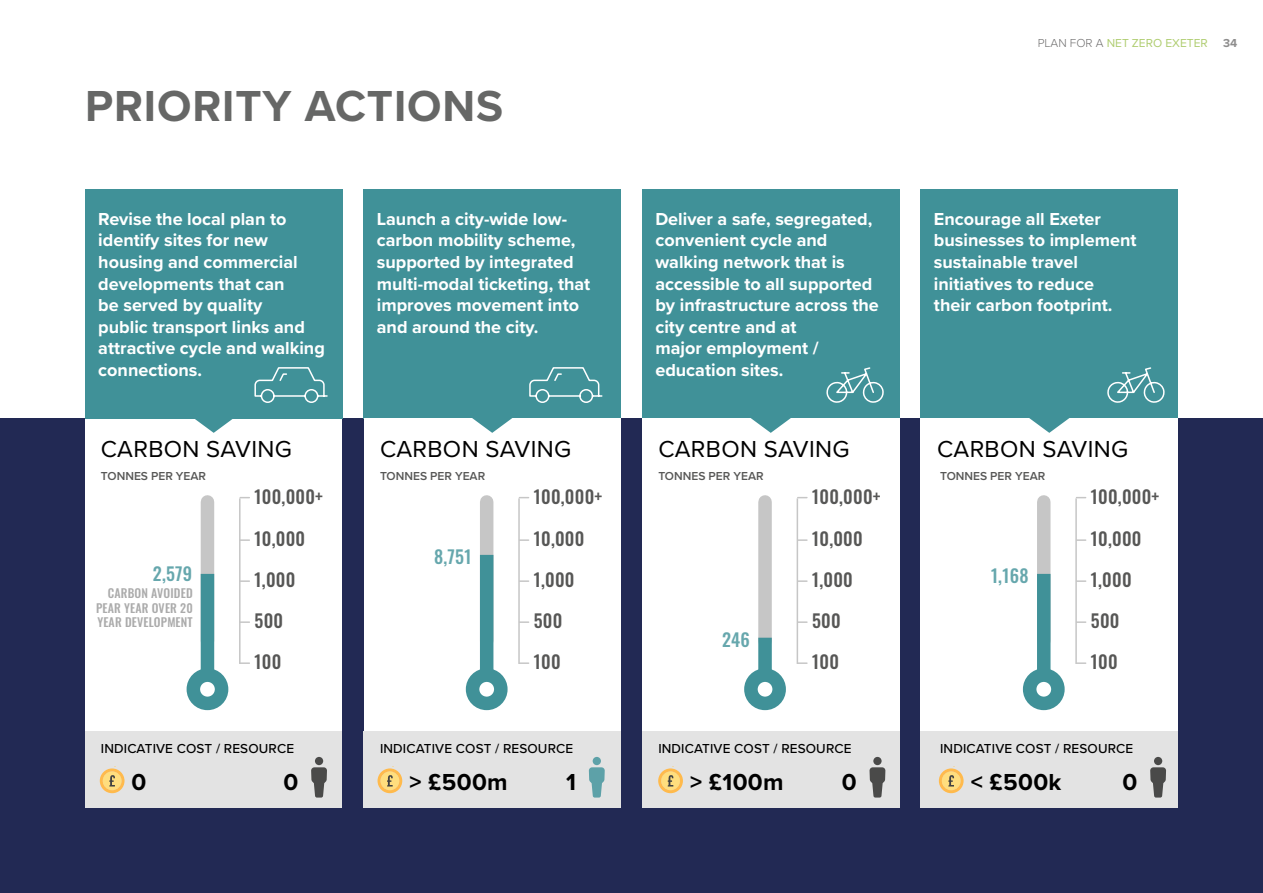
<style>
.page{position:relative;width:1263px;height:893px;background:#fff}
.page>*{position:absolute;margin:0;border:0;box-sizing:border-box;transform-origin:0 0}
.t1{font:700 45px "Proxima Nova";letter-spacing:.02em;color:#666766}
.t2{font:24px "Proxima Nova";letter-spacing:.015em;color:#000}
.t3{font:700 24px "Proxima Nova";letter-spacing:.015em;color:#000}
.t4{font:700 18px/21.6px "Proxima Nova";color:#fff}
.t5{font:500 18px "Oswald";letter-spacing:.015em;color:#575756}
.t6{font:500 18px "Oswald";letter-spacing:.015em;color:#66a7ad}
.t7{font:500 13.5px "Proxima Nova";letter-spacing:.01em;color:#000}
.t8{font:600 12px "Proxima Nova";color:#575756}
.t9{font:500 12px/14.4px "Oswald";letter-spacing:.015em;color:#ababab;text-align:justify}
.t10{font:12px "Proxima Nova";color:#afcd70}
.t11{font:700 12px "Proxima Nova";color:#8e8d8d}
.s1{font-weight:300;color:#706f6f}
</style>
<div class="page">
<div style="left:0;top:419px;width:1263px;height:474px;background:#222954"></div>
<div style="left:921px;top:189px;width:257px;height:229px;background:#409198"></div>
<div style="left:364px;top:189px;width:257px;height:229px;background:#409198"></div>
<div style="left:642px;top:189px;width:257px;height:229px;background:#409198"></div>
<div style="left:86px;top:419px;width:256px;height:312px;background:#fff"></div>
<div style="left:364px;top:419px;width:257px;height:312px;background:#fff"></div>
<div style="left:642px;top:419px;width:257px;height:312px;background:#fff"></div>
<div style="left:86px;top:731px;width:256px;height:77px;background:#e3e3e3"></div>
<div style="left:85px;top:189px;width:257px;height:229px;background:#409198"></div>
<div style="left:364px;top:731px;width:257px;height:77px;background:#e3e3e3"></div>
<div style="left:642px;top:731px;width:257px;height:77px;background:#e3e3e3"></div>
<div style="left:201px;top:502px;width:13px;height:139px;background:#c6c6c6"></div>
<div style="left:187px;top:668px;width:41px;height:42px;border:14px solid #409198;border-radius:50%"></div>
<div style="left:201px;top:574px;width:13px;height:102px;background:#409198"></div>
<svg style="left:241px;top:662px;width:8px;height:2px"></svg>
<svg style="left:241px;top:621px;width:8px;height:2px"></svg>
<svg style="left:241px;top:580px;width:8px;height:2px"></svg>
<svg style="left:241px;top:539px;width:8px;height:2px"></svg>
<hr style="left:239px;top:498px;width:2px;height:166px;background:#c6c6c6">
<div style="left:480px;top:502px;width:13px;height:139px;background:#c6c6c6"></div>
<div style="left:466px;top:668px;width:42px;height:42px;border:14px solid #409198;border-radius:50%"></div>
<div style="left:480px;top:555px;width:13px;height:121px;background:#409198"></div>
<svg style="left:520px;top:662px;width:9px;height:2px"></svg>
<svg style="left:520px;top:621px;width:9px;height:2px"></svg>
<svg style="left:520px;top:580px;width:9px;height:2px"></svg>
<svg style="left:520px;top:539px;width:9px;height:2px"></svg>
<hr style="left:518px;top:498px;width:2px;height:166px;background:#c6c6c6">
<div style="left:758px;top:502px;width:14px;height:139px;background:#c6c6c6"></div>
<div style="left:744px;top:668px;width:42px;height:42px;border:14px solid #409198;border-radius:50%"></div>
<div style="left:758px;top:638px;width:14px;height:38px;background:#409198"></div>
<svg style="left:798px;top:662px;width:9px;height:2px"></svg>
<svg style="left:798px;top:621px;width:9px;height:2px"></svg>
<svg style="left:798px;top:580px;width:9px;height:2px"></svg>
<svg style="left:798px;top:539px;width:9px;height:2px"></svg>
<hr style="left:797px;top:498px;width:1px;height:166px;background:#c6c6c6">
<svg style="left:193px;top:418px;width:42px;height:15px"></svg>
<svg style="left:472px;top:418px;width:41px;height:15px"></svg>
<svg style="left:750px;top:418px;width:41px;height:15px"></svg>
<svg style="left:311px;top:767px;width:16px;height:31px"></svg>
<div style="left:315px;top:757px;width:8px;height:8px;background:#4a4a49;border-radius:50%"></div>
<svg style="left:589px;top:767px;width:16px;height:31px"></svg>
<div style="left:593px;top:757px;width:8px;height:8px;background:#5da1a8;border-radius:50%"></div>
<svg style="left:869px;top:767px;width:16px;height:31px"></svg>
<div style="left:873px;top:757px;width:8px;height:8px;background:#4a4a49;border-radius:50%"></div>
<svg style="left:100px;top:768px;width:25px;height:25px"></svg>
<svg style="left:377px;top:768px;width:25px;height:25px"></svg>
<svg style="left:658px;top:768px;width:25px;height:25px"></svg>
<div style="left:921px;top:419px;width:257px;height:312px;background:#fff"></div>
<div style="left:921px;top:731px;width:257px;height:77px;background:#e3e3e3"></div>
<div style="left:1037px;top:502px;width:13px;height:139px;background:#c6c6c6"></div>
<div style="left:1023px;top:668px;width:42px;height:42px;border:14px solid #409198;border-radius:50%"></div>
<div style="left:1037px;top:574px;width:13px;height:102px;background:#409198"></div>
<svg style="left:1077px;top:662px;width:9px;height:2px"></svg>
<svg style="left:1077px;top:621px;width:9px;height:2px"></svg>
<svg style="left:1077px;top:580px;width:9px;height:2px"></svg>
<svg style="left:1077px;top:539px;width:9px;height:2px"></svg>
<hr style="left:1075px;top:498px;width:2px;height:166px;background:#c6c6c6">
<svg style="left:1029px;top:418px;width:41px;height:15px"></svg>
<svg style="left:1150px;top:767px;width:16px;height:31px"></svg>
<div style="left:1154px;top:757px;width:8px;height:8px;background:#4a4a49;border-radius:50%"></div>
<svg style="left:939px;top:768px;width:24px;height:25px"></svg>
<svg style="left:1107px;top:367px;width:58px;height:36px"></svg>
<svg style="left:826px;top:367px;width:58px;height:36px"></svg>
<svg style="left:529px;top:367px;width:74px;height:36px"></svg>
<svg style="left:254px;top:367px;width:74px;height:36px"></svg>
<p class="t10" style="left:1038px;top:34px;width:172px"><span class="s1">PLAN FOR A</span> NET ZERO EXETER</p>
<p class="t11" style="left:1223px;top:34px;width:16px">34</p>
<h1 class="t1" style="left:85px;top:73px;width:420px">PRIORITY ACTIONS</h1>
<p class="t4" style="left:98px;top:208px;width:228px">Revise the local plan to identify sites for new housing and commercial developments that can<br>be served by quality<br>public transport links and attractive cycle and walking connections.</p>
<p class="t4" style="left:377px;top:208px;width:215px">Launch a city-wide low&shy;carbon mobility scheme, supported by integrated multi-modal ticketing, that improves movement into and around the city.</p>
<p class="t4" style="left:655px;top:208px;width:225px">Deliver a safe, segregated, convenient cycle and walking network that is accessible to all supported by infrastructure across the city centre and at<br>major employment / education sites.</p>
<p class="t4" style="left:934px;top:208px;width:204px">Encourage all Exeter businesses to implement sustainable travel initiatives to reduce<br>their carbon footprint.</p>
<h2 class="t2" style="left:101px;top:431px;width:193px">CARBON SAVING</h2>
<h2 class="t2" style="left:380px;top:431px;width:193px">CARBON SAVING</h2>
<h2 class="t2" style="left:658px;top:431px;width:193px">CARBON SAVING</h2>
<h2 class="t2" style="left:937px;top:431px;width:193px">CARBON SAVING</h2>
<p class="t8" style="left:101px;top:467px;width:107px">TONNES PER YEAR</p>
<p class="t8" style="left:380px;top:467px;width:107px">TONNES PER YEAR</p>
<p class="t8" style="left:658px;top:467px;width:107px">TONNES PER YEAR</p>
<p class="t8" style="left:940px;top:467px;width:107px">TONNES PER YEAR</p>
<p class="t5" style="left:255px;top:481px;width:70px">100,000+</p>
<p class="t5" style="left:534px;top:481px;width:70px">100,000+</p>
<p class="t5" style="left:812px;top:481px;width:70px">100,000+</p>
<p class="t5" style="left:1091px;top:481px;width:70px">100,000+</p>
<p class="t6" style="left:153px;top:558px;width:41px">2,579</p>
<p class="t9" style="left:96px;top:585px;width:98px;text-indent:12px">CARBON AVOIDED PEAR YEAR OVER 20<br>YEAR DEVELOPMENT</p>
<p class="t5" style="left:255px;top:522px;width:52px">10,000</p>
<p class="t5" style="left:255px;top:563px;width:42px">1,000</p>
<p class="t5" style="left:255px;top:605px;width:30px">500</p>
<p class="t6" style="left:434px;top:541px;width:39px">8,751</p>
<p class="t5" style="left:534px;top:522px;width:52px">10,000</p>
<p class="t5" style="left:534px;top:563px;width:42px">1,000</p>
<p class="t5" style="left:534px;top:605px;width:30px">500</p>
<p class="t5" style="left:812px;top:522px;width:52px">10,000</p>
<p class="t5" style="left:1091px;top:522px;width:52px">10,000</p>
<p class="t5" style="left:812px;top:563px;width:42px">1,000</p>
<p class="t6" style="left:991px;top:560px;width:39px">1,168</p>
<p class="t5" style="left:1091px;top:563px;width:42px">1,000</p>
<p class="t5" style="left:812px;top:605px;width:30px">500</p>
<p class="t5" style="left:1091px;top:605px;width:30px">500</p>
<p class="t6" style="left:722px;top:624px;width:29px">246</p>
<p class="t5" style="left:255px;top:646px;width:28px">100</p>
<p class="t5" style="left:534px;top:646px;width:28px">100</p>
<p class="t5" style="left:812px;top:646px;width:28px">100</p>
<p class="t5" style="left:1091px;top:646px;width:28px">100</p>
<p class="t7" style="left:101px;top:739px;width:195px">INDICATIVE COST / RESOURCE</p>
<p class="t7" style="left:380px;top:739px;width:195px">INDICATIVE COST / RESOURCE</p>
<p class="t7" style="left:658px;top:739px;width:195px">INDICATIVE COST / RESOURCE</p>
<h2 class="t3" style="left:132px;top:764px;width:16px">0</h2>
<h2 class="t3" style="left:283px;top:764px;width:16px">0</h2>
<h2 class="t3" style="left:409px;top:764px;width:100px">&gt; £500m</h2>
<h2 class="t3" style="left:566px;top:764px;width:11px">1</h2>
<h2 class="t3" style="left:690px;top:764px;width:95px">&gt; £100m</h2>
<h2 class="t3" style="left:842px;top:764px;width:16px">0</h2>
<p class="t7" style="left:940px;top:739px;width:195px">INDICATIVE COST / RESOURCE</p>
<h2 class="t3" style="left:971px;top:764px;width:92px">&lt; £500k</h2>
<h2 class="t3" style="left:1122px;top:764px;width:16px">0</h2>
</div>
